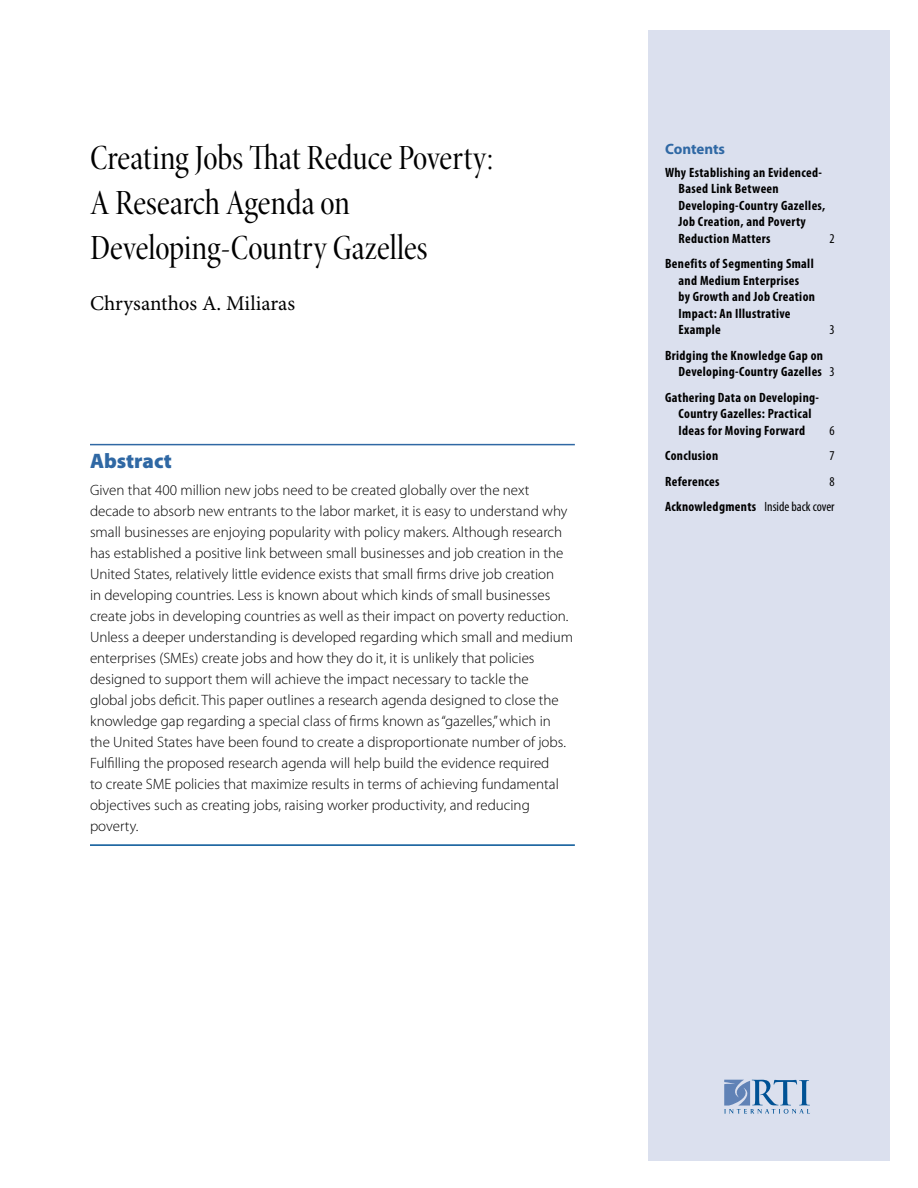
<style>
.page{position:relative;width:918px;height:1188px;background:#fff}
.page>*{position:absolute;margin:0;border:0;box-sizing:border-box;transform-origin:0 0}
.t1{font:36px/45px "Minion Pro Cn Disp";color:#000}
.t2{font:21px "Minion Pro";color:#000}
.t3{font:900 21px "Myriad Pro";color:#2f68a4}
.t4{font:300 15px/21px "Myriad Pro";color:#000}
.t5{font:700 15px "Myriad Pro";letter-spacing:-.005em;color:#2f68a4}
.t6{font:700 condensed 13.5px/16.5px "Myriad Pro";letter-spacing:.025em;color:#000}
.t7{font:condensed 13.5px/25.5px "Myriad Pro";color:#000;text-align:right}
.s1{font-weight:400}
.s2{font-weight:700}
</style>
<div class="page">
<div style="left:648px;top:30px;width:241px;height:1131px;background:#dbe0ee"></div>
<hr style="left:90px;top:444px;width:485px;height:1px;background:#2f68a4">
<hr style="left:90px;top:844px;width:485px;height:2px;background:#005295">
<svg style="left:724px;top:1080px;width:86px;height:34px"></svg>
<h1 class="t1" style="left:90px;top:136px;width:405px">Creating Jobs That Reduce Poverty:<br>A Research Agenda on<br>Developing-Country Gazelles</h1>
<h2 class="t2" style="left:90px;top:291px;width:207px">Chrysanthos A. Miliaras</h2>
<h2 class="t3" style="left:90px;top:449px;width:83px">Abstract</h2>
<p class="t4" style="left:90px;top:480px;width:485px">Given that 400 million new jobs need to be created globally over the next decade to absorb new entrants to the labor market, it is easy to understand why small businesses are enjoying popularity with policy makers. Although research has established a positive link between small businesses and job creation in the United States, relatively little evidence exists that small firms drive job creation<br>in developing countries. Less is known about which kinds of small businesses create jobs in developing countries as well as their impact on poverty reduction.<br>Unless a deeper understanding is developed regarding which small and medium enterprises (SMEs) create jobs and how they do it, it is unlikely that policies designed to support them will achieve the impact necessary to tackle the<br>global jobs deficit. This paper outlines a research agenda designed to close the knowledge gap regarding a special class of firms known as “gazelles,” which in the United States have been found to create a disproportionate number of jobs.<br>Fulfilling the proposed research agenda will help build the evidence required<br>to create SME policies that maximize results in terms of achieving fundamental objectives such as creating jobs, raising worker productivity, and reducing poverty.</p>
<p class="t5" style="left:665px;top:140px;width:62px">Contents</p>
<p class="t6" style="left:679px;top:164px;width:148px;text-indent:-14px">Why Establishing an Evidenced-<br>Based Link Between<br>Developing-Country Gazelles,<br>Job Creation, and Poverty<br>Reduction Matters</p>
<p class="t7" style="left:829px;top:226px;width:7px">2</p>
<p class="t6" style="left:679px;top:255px;width:138px;text-indent:-14px">Benefits of Segmenting Small and Medium Enterprises<br>by Growth and Job Creation<br>Impact: An Illustrative<br>Example</p>
<p class="t7" style="left:829px;top:317px;width:7px">3</p>
<p class="t6" style="left:679px;top:347px;width:158px;text-indent:-14px">Bridging the Knowledge Gap on<br>Developing-Country Gazelles <span class="s1">3</span></p>
<p class="t6" style="left:665px;top:389px;width:155px;text-align:center">Gathering Data on Developing-<br>Country Gazelles: Practical<br>Ideas for Moving Forward</p>
<p class="t7" style="left:829px;top:418px;width:7px">6</p>
<p class="t6" style="left:665px;top:447px;width:55px">Conclusion</p>
<p class="t7" style="left:829px;top:443px;width:7px">7</p>
<p class="t6" style="left:665px;top:473px;width:56px">References</p>
<p class="t7" style="left:665px;top:469px;width:171px">8<br><span class="s2">Acknowledgments</span> Inside back cover</p>
</div>
